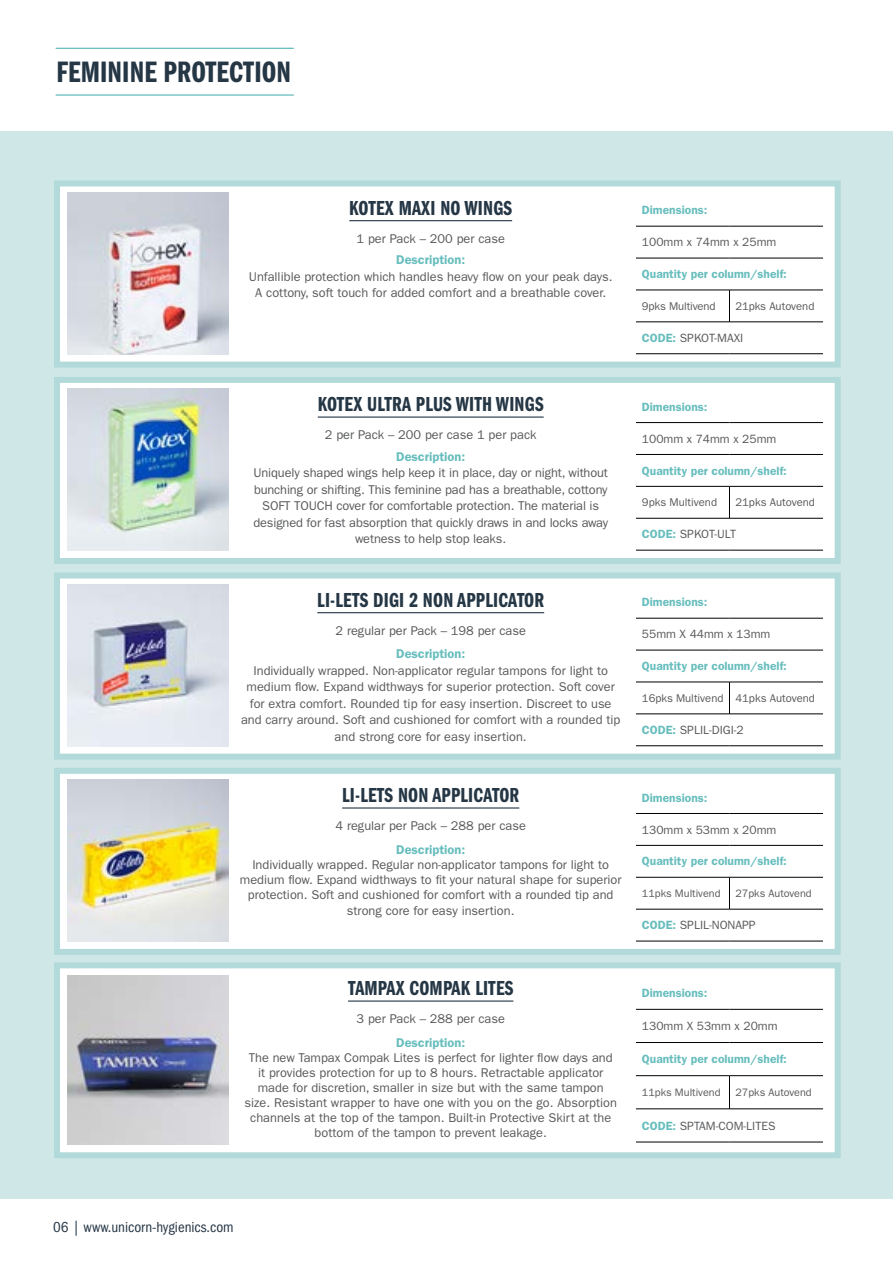
<style>
.page{position:relative;width:893px;height:1263px;background:#fff}
.page>*{position:absolute;margin:0;border:0;box-sizing:border-box;transform-origin:0 0}
.t1{font:30.6px "ITC Franklin Gothic Std Dm Cp";letter-spacing:.005em;color:#253645}
.t2{font:21px "ITC Franklin Gothic Std Dm Cp";letter-spacing:.01em;color:#253645}
.t3{font:condensed 15px "ITC Franklin Gothic Std";color:#253645}
.t4{font:12.75px/16.5px "ITC Franklin Gothic Std";color:#58595b;text-align:center}
.t5{font:600 12.75px "ITC Franklin Gothic Std";color:#67bdbd}
.t6{font:600 12px "ITC Franklin Gothic Std";color:#67bdbd}
.t7{font:12px "ITC Franklin Gothic Std";color:#58595b}
.t8{font:11.25px "ITC Franklin Gothic Std";color:#58595b}
.t9{font:10.8px "ITC Franklin Gothic Std";color:#58595b}
.s1{font-weight:600;color:#67bdbd}
</style>
<div class="page">
<div style="left:0;top:131px;width:893px;height:1067px;background:#d0e7e7"></div>
<hr style="left:56px;top:48px;width:238px;height:1px;background:#67bdbd">
<hr style="left:56px;top:94px;width:238px;height:2px;background:#67bdbd">
<div style="left:54px;top:180px;width:787px;height:188px;background:#fff;border:6px solid #b3dada"></div>
<img style="left:67px;top:192px;width:162px;height:162px">
<hr style="left:349px;top:220px;width:163px;height:1px;background:#253645">
<hr style="left:636px;top:226px;width:93px;height:1px;background:#000">
<hr style="left:729px;top:226px;width:94px;height:1px;background:#000">
<hr style="left:636px;top:258px;width:93px;height:1px;background:#000">
<hr style="left:729px;top:258px;width:94px;height:1px;background:#000">
<hr style="left:636px;top:353px;width:93px;height:1px;background:#000">
<hr style="left:729px;top:353px;width:94px;height:1px;background:#000">
<hr style="left:636px;top:290px;width:93px;height:1px;background:#000">
<hr style="left:729px;top:290px;width:94px;height:1px;background:#000">
<hr style="left:636px;top:322px;width:93px;height:1px;background:#000">
<hr style="left:729px;top:322px;width:94px;height:1px;background:#000">
<hr style="left:729px;top:290px;width:1px;height:32px;background:#000">
<div style="left:54px;top:377px;width:787px;height:187px;background:#fff;border:6px solid #b3dada"></div>
<img style="left:67px;top:389px;width:162px;height:161px">
<hr style="left:318px;top:416px;width:226px;height:2px;background:#253645">
<hr style="left:636px;top:422px;width:93px;height:1px;background:#000">
<hr style="left:729px;top:422px;width:94px;height:1px;background:#000">
<hr style="left:636px;top:454px;width:93px;height:1px;background:#000">
<hr style="left:729px;top:454px;width:94px;height:1px;background:#000">
<hr style="left:636px;top:486px;width:93px;height:1px;background:#000">
<hr style="left:729px;top:486px;width:94px;height:1px;background:#000">
<hr style="left:636px;top:518px;width:93px;height:1px;background:#000">
<hr style="left:729px;top:518px;width:94px;height:1px;background:#000">
<hr style="left:636px;top:550px;width:93px;height:1px;background:#000">
<hr style="left:729px;top:550px;width:94px;height:1px;background:#000">
<hr style="left:729px;top:486px;width:1px;height:32px;background:#000">
<div style="left:54px;top:572px;width:787px;height:188px;background:#fff;border:6px solid #b3dada"></div>
<img style="left:67px;top:584px;width:162px;height:162px">
<hr style="left:317px;top:612px;width:227px;height:1px;background:#253645">
<hr style="left:636px;top:618px;width:93px;height:1px;background:#000">
<hr style="left:729px;top:618px;width:94px;height:1px;background:#000">
<hr style="left:636px;top:650px;width:93px;height:1px;background:#000">
<hr style="left:729px;top:650px;width:94px;height:1px;background:#000">
<hr style="left:636px;top:682px;width:93px;height:1px;background:#000">
<hr style="left:729px;top:682px;width:94px;height:1px;background:#000">
<hr style="left:636px;top:714px;width:93px;height:1px;background:#000">
<hr style="left:729px;top:714px;width:94px;height:1px;background:#000">
<hr style="left:636px;top:745px;width:93px;height:1px;background:#000">
<hr style="left:729px;top:745px;width:94px;height:1px;background:#000">
<hr style="left:729px;top:682px;width:1px;height:32px;background:#000">
<div style="left:54px;top:768px;width:787px;height:187px;background:#fff;border:6px solid #b3dada"></div>
<img style="left:67px;top:780px;width:162px;height:161px">
<hr style="left:342px;top:807px;width:177px;height:1px;background:#253645">
<hr style="left:636px;top:813px;width:93px;height:1px;background:#000">
<hr style="left:729px;top:813px;width:94px;height:1px;background:#000">
<hr style="left:636px;top:845px;width:93px;height:1px;background:#000">
<hr style="left:729px;top:845px;width:94px;height:1px;background:#000">
<hr style="left:636px;top:877px;width:93px;height:1px;background:#000">
<hr style="left:729px;top:877px;width:94px;height:1px;background:#000">
<hr style="left:636px;top:909px;width:93px;height:1px;background:#000">
<hr style="left:729px;top:909px;width:94px;height:1px;background:#000">
<hr style="left:636px;top:941px;width:93px;height:1px;background:#000">
<hr style="left:729px;top:941px;width:94px;height:1px;background:#000">
<hr style="left:729px;top:877px;width:1px;height:32px;background:#000">
<div style="left:54px;top:962px;width:787px;height:196px;background:#fff;border:6px solid #b3dada"></div>
<img style="left:67px;top:976px;width:162px;height:169px">
<hr style="left:348px;top:1000px;width:165px;height:2px;background:#253645">
<hr style="left:636px;top:1009px;width:93px;height:1px;background:#000">
<hr style="left:729px;top:1009px;width:94px;height:1px;background:#000">
<hr style="left:636px;top:1042px;width:93px;height:1px;background:#000">
<hr style="left:729px;top:1042px;width:94px;height:1px;background:#000">
<hr style="left:636px;top:1075px;width:93px;height:1px;background:#000">
<hr style="left:729px;top:1075px;width:94px;height:1px;background:#000">
<hr style="left:636px;top:1108px;width:93px;height:1px;background:#000">
<hr style="left:729px;top:1108px;width:94px;height:1px;background:#000">
<hr style="left:636px;top:1142px;width:93px;height:1px;background:#000">
<hr style="left:729px;top:1142px;width:94px;height:1px;background:#000">
<hr style="left:729px;top:1076px;width:1px;height:33px;background:#000">
<h1 class="t1" style="left:57px;top:55px;width:236px">FEMININE PROTECTION</h1>
<h2 class="t2" style="left:349px;top:196px;width:164px">KOTEX MAXI NO WINGS</h2>
<p class="t4" style="left:357px;top:231px;width:150px">1 per Pack – 200 per case</p>
<p class="t5" style="left:396px;top:252px;width:70px">Description:</p>
<p class="t4" style="left:249px;top:268px;width:365px">Unfallible protection which handles heavy flow on your peak days.<br>A cottony, soft touch for added comfort and a breathable cover.</p>
<p class="t6" style="left:642px;top:203px;width:67px">Dimensions:</p>
<p class="t7" style="left:642px;top:235px;width:136px">100mm x 74mm x 25mm</p>
<p class="t6" style="left:642px;top:267px;width:146px">Quantity per column/shelf:</p>
<p class="t8" style="left:642px;top:299px;width:75px">9pks Multivend</p>
<p class="t8" style="left:735px;top:299px;width:80px">21pks Autovend</p>
<p class="t7" style="left:642px;top:331px;width:103px"><span class="s1">CODE:</span> SPKOT-MAXI</p>
<h2 class="t2" style="left:318px;top:393px;width:227px">KOTEX ULTRA PLUS WITH WINGS</h2>
<p class="t4" style="left:325px;top:427px;width:213px">2 per Pack – 200 per case 1 per pack</p>
<p class="t5" style="left:396px;top:449px;width:70px">Description:</p>
<p class="t4" style="left:253px;top:465px;width:356px">Uniquely shaped wings help keep it in place, day or night, without bunching or shifting. This feminine pad has a breathable, cottony SOFT TOUCH cover for comfortable protection. The material is designed for fast absorption that quickly draws in and locks away wetness to help stop leaks.</p>
<h2 class="t2" style="left:317px;top:588px;width:228px">LI-LETS DIGI 2 NON APPLICATOR</h2>
<p class="t4" style="left:335px;top:623px;width:192px">2 regular per Pack – 198 per case</p>
<p class="t5" style="left:396px;top:646px;width:70px">Description:</p>
<p class="t4" style="left:241px;top:662px;width:381px">Individually wrapped. Non-applicator regular tampons for light to medium flow. Expand widthways for superior protection. Soft cover for extra comfort. Rounded tip for easy insertion. Discreet to use and carry around. Soft and cushioned for comfort with a rounded tip and strong core for easy insertion.</p>
<h2 class="t2" style="left:342px;top:783px;width:179px">LI-LETS NON APPLICATOR</h2>
<p class="t4" style="left:335px;top:818px;width:192px">4 regular per Pack – 288 per case</p>
<p class="t5" style="left:396px;top:842px;width:70px">Description:</p>
<p class="t4" style="left:240px;top:857px;width:383px;line-height:15.3px">Individually wrapped. Regular non-applicator tampons for light to medium flow. Expand widthways to fit your natural shape for superior protection. Soft and cushioned for comfort with a rounded tip and strong core for easy insertion.</p>
<h2 class="t2" style="left:348px;top:976px;width:167px">TAMPAX COMPAK LITES</h2>
<p class="t4" style="left:357px;top:1011px;width:150px">3 per Pack – 288 per case</p>
<p class="t5" style="left:396px;top:1035px;width:70px">Description:</p>
<p class="t4" style="left:244px;top:1050px;width:374px;line-height:15px">The new Tampax Compak Lites is perfect for lighter flow days and it provides protection for up to 8 hours. Retractable applicator made for discretion, smaller in size but with the same tampon size. Resistant wrapper to have one with you on the go. Absorption channels at the top of the tampon. Built-in Protective Skirt at the bottom of the tampon to prevent leakage.</p>
<p class="t6" style="left:642px;top:399px;width:67px">Dimensions:</p>
<p class="t7" style="left:642px;top:432px;width:136px">100mm x 74mm x 25mm</p>
<p class="t6" style="left:642px;top:463px;width:146px">Quantity per column/shelf:</p>
<p class="t8" style="left:642px;top:496px;width:77px">9pks Multivend</p>
<p class="t8" style="left:735px;top:496px;width:81px">21pks Autovend</p>
<p class="t7" style="left:642px;top:527px;width:96px"><span class="s1">CODE:</span> SPKOT-ULT</p>
<p class="t6" style="left:642px;top:595px;width:67px">Dimensions:</p>
<p class="t7" style="left:642px;top:627px;width:130px">55mm X 44mm x 13mm</p>
<p class="t6" style="left:642px;top:659px;width:146px">Quantity per column/shelf:</p>
<p class="t8" style="left:642px;top:691px;width:175px">16pks Multivend 41pks Autovend</p>
<p class="t7" style="left:642px;top:723px;width:103px"><span class="s1">CODE:</span> SPLIL-DIGI-2</p>
<p class="t6" style="left:642px;top:790px;width:67px">Dimensions:</p>
<p class="t7" style="left:642px;top:822px;width:136px">130mm x 53mm x 20mm</p>
<p class="t6" style="left:642px;top:854px;width:146px">Quantity per column/shelf:</p>
<p class="t9" style="left:642px;top:887px;width:80px">11pks Multivend</p>
<p class="t9" style="left:735px;top:887px;width:78px">27pks Autovend</p>
<p class="t7" style="left:642px;top:918px;width:115px"><span class="s1">CODE:</span> SPLIL-NONAPP</p>
<p class="t6" style="left:642px;top:986px;width:67px">Dimensions:</p>
<p class="t7" style="left:642px;top:1019px;width:137px">130mm X 53mm x 20mm</p>
<p class="t6" style="left:642px;top:1052px;width:146px">Quantity per column/shelf:</p>
<p class="t9" style="left:642px;top:1086px;width:80px">11pks Multivend</p>
<p class="t9" style="left:735px;top:1086px;width:78px">27pks Autovend</p>
<p class="t7" style="left:642px;top:1118px;width:135px"><span class="s1">CODE:</span> SPTAM-COM-LITES</p>
<p class="t3" style="left:53px;top:1218px;width:182px">06 | www.unicorn-hygienics.com</p>
</div>
